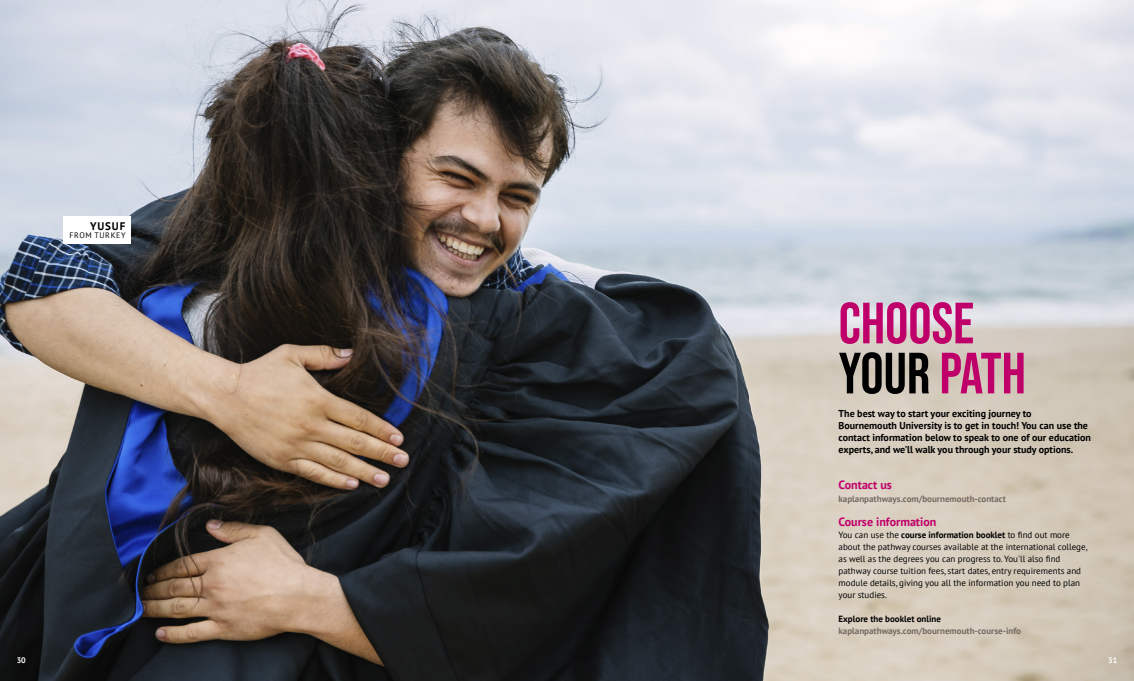
<style>
.page{position:relative;width:1134px;height:681px;background:#fff}
.page>*{position:absolute;margin:0;border:0;box-sizing:border-box;transform-origin:0 0}
.BU_P_Title{font:58px/50px "Bebas Neue";color:#c0006a}
.BU_P_Heading{font:700 12px "PT Sans";color:#c0006a}
.BU_P_Student_Name_Right{font:700 11px "PT Sans";letter-spacing:.08em;color:#000}
.BU_Standfirst{font:700 10px/12px "PT Sans";color:#000}
.BU_P_Body{font:9px/12px "PT Sans";color:#000}
.BU_P_Body-2{font:700 9px "PT Sans";color:#756a63}
.BU_P_Body-3{font:700 9px "PT Sans";color:#000}
.BU_P_Student_Country_Right{font:8px "PT Sans";letter-spacing:.08em;color:#000}
.P_Body_UA{font:700 8px "PT Sans";color:#fff}
.s1{color:#000}
.s2{font-weight:700}
</style>
<div class="page">
<img style="left:0;top:0;width:1134px;height:680px">
<div style="left:64px;top:216px;width:67px;height:28px;background:#fff"></div>
<p class="BU_P_Student_Name_Right" style="left:90px;top:219px;width:37px">YUSUF</p>
<p class="BU_P_Student_Country_Right" style="left:70px;top:230px;width:58px">FROM TURKEY</p>
<p class="BU_P_Title" style="left:838px;top:297px;width:189px">CHOOSE<br><span class="s1">YOUR</span> PATH</p>
<p class="BU_Standfirst" style="left:838px;top:407px;width:254px">The best way to start your exciting journey to Bournemouth University is to get in touch! You can use the contact information below to speak to one of our education experts, and we'll walk you through your study options.</p>
<p class="BU_P_Heading" style="left:838px;top:477px;width:55px">Contact us</p>
<p class="BU_P_Body-2" style="left:838px;top:492px;width:169px">kaplanpathways.com/bournemouth-contact</p>
<p class="BU_P_Heading" style="left:838px;top:513px;width:99px">Course information</p>
<p class="BU_P_Body" style="left:838px;top:528px;width:250px">You can use the <span class="s2">course information booklet</span> to find out more about the pathway courses available at the international college, as well as the degrees you can progress to. You'll also find pathway course tuition fees, start dates, entry requirements and module details, giving you all the information you need to plan your studies.</p>
<p class="BU_P_Body-3" style="left:838px;top:612px;width:104px">Explore the booklet online</p>
<p class="BU_P_Body-2" style="left:838px;top:624px;width:184px">kaplanpathways.com/bournemouth-course-info</p>
<p class="P_Body_UA" style="left:17px;top:654px;width:11px">30</p>
<p class="P_Body_UA" style="left:1108px;top:654px;width:11px">31</p>
</div>
